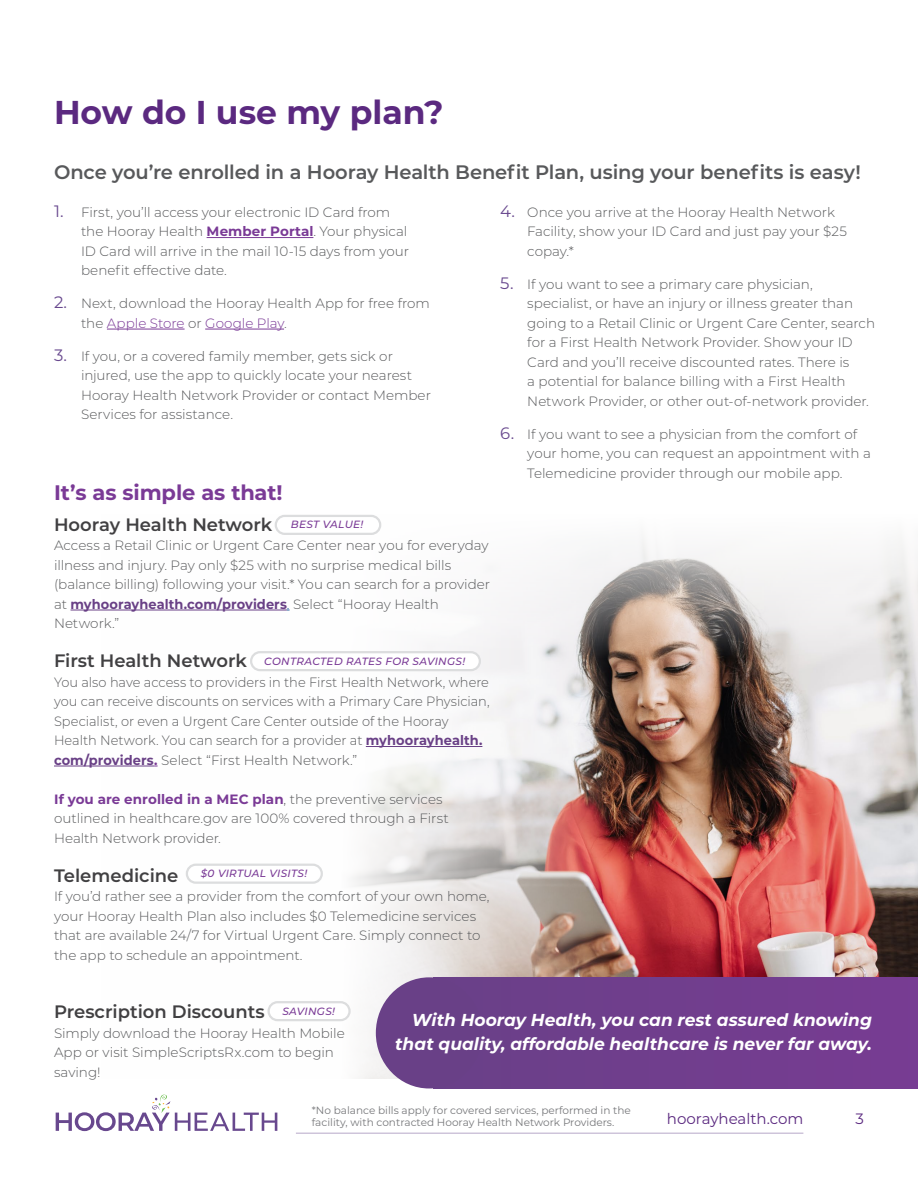
<style>
.page{position:relative;width:918px;height:1188px;background:#fff}
.page>*{position:absolute;margin:0;border:0;box-sizing:border-box;transform-origin:0 0}
.t1{font:700 33px "Montserrat";color:#5b2980}
.t2{font:700 21px "Montserrat";letter-spacing:-.005em;color:#7a3a96}
.t3{font:600 19.5px "Montserrat";letter-spacing:-.01em;color:#58595b}
.t4{font:600 18px "Montserrat";color:#414042}
.t5{font:italic 700 17.25px/24px "Montserrat";color:#fff;text-align:right}
.t6{font:15px "Montserrat";color:#5b2980}
.t7{font:300 13.5px/19.5px "Montserrat";color:#58595b}
.t8{font:300 13.5px/19.5px "Montserrat";color:#58595b;scale:.96 1}
.t9{font:10.5px/12.6px "Montserrat";color:#77787b}
.t10{font:italic 500 10.5px "Montserrat";letter-spacing:.03em;color:#7a3a96}
.s1{font-weight:400;font-size:16.5px;color:#68488e}
.s2{font-weight:700;color:#7a3a96}
.s3{color:#7a3a96}
.s4{font-weight:700;color:#694086}
.s5{color:#215e9e}
</style>
<div class="page">
<svg style="left:56px;top:1095px;width:221px;height:36px"></svg>
<hr style="left:296px;top:1132px;width:507px;height:2px;background:#cec4da">
<img style="left:102px;top:684px;width:816px;height:395px">
<svg style="left:70px;top:518px;width:848px;height:166px"></svg>
<hr style="left:71px;top:610px;width:216px;height:1px;background:#694086">
<hr style="left:366px;top:746px;width:116px;height:1px;background:#694086">
<hr style="left:54px;top:766px;width:100px;height:1px;background:#694086">
<hr style="left:207px;top:237px;width:106px;height:1px;background:#7a3a96">
<hr style="left:107px;top:329px;width:78px;height:1px;background:#7a3a96">
<hr style="left:205px;top:329px;width:79px;height:1px;background:#7a3a96">
<div style="left:434px;top:977px;width:484px;height:111px;background:#713e8d"></div>
<div style="left:376px;top:977px;width:106px;height:111px;background:#694087;border-radius:50%"></div>
<div style="left:276px;top:516px;width:104px;height:18px;background:#fff;border-radius:9px"></div>
<div style="left:275px;top:515px;width:106px;height:20px;border:2px solid #dcddde;border-radius:9px"></div>
<div style="left:251px;top:652px;width:229px;height:18px;background:#fff;border-radius:9px"></div>
<div style="left:250px;top:651px;width:231px;height:20px;border:2px solid #dcddde;border-radius:9px"></div>
<div style="left:187px;top:865px;width:135px;height:18px;background:#fff;border-radius:9px"></div>
<div style="left:186px;top:864px;width:137px;height:20px;border:2px solid #dcddde;border-radius:9px"></div>
<div style="left:269px;top:1002px;width:81px;height:18px;background:#fff;border-radius:9px"></div>
<div style="left:267px;top:1001px;width:84px;height:20px;border:2px solid #dcddde;border-radius:9px"></div>
<h1 class="t1" style="left:54px;top:89px;width:391px">How do I use my plan?</h1>
<h3 class="t3" style="left:54px;top:158px;width:808px">Once you’re enrolled in a Hooray Health Benefit Plan, using your benefits is easy!</h3>
<p class="t7" style="left:81px;top:202px;width:330px;text-indent:-27px"><span class="s1">1.</span> First, you’ll access your electronic ID Card from the Hooray Health <span class="s2">Member Portal</span>. Your physical ID Card will arrive in the mail 10-15 days from your benefit effective date.</p>
<p class="t7" style="left:81px;top:293px;width:350px;text-indent:-27px"><span class="s1">2.</span> Next, download the Hooray Health App for free from the <span class="s3">Apple Store</span> or <span class="s3">Google Play</span>.</p>
<p class="t7" style="left:81px;top:346px;width:352px;text-indent:-27px"><span class="s1">3.</span> If you, or a covered family member, gets sick or injured, use the app to quickly locate your nearest Hooray Health Network Provider or contact Member Services for assistance.</p>
<h2 class="t2" style="left:54px;top:477px;width:230px">It’s as simple as that!</h2>
<h3 class="t4" style="left:54px;top:512px;width:220px">Hooray Health Network</h3>
<p class="t7" style="left:54px;top:535px;width:438px">Access a Retail Clinic or Urgent Care Center near you for everyday illness and injury. Pay only $25 with no surprise medical bills (balance billing) following your visit.* You can search for a provider at <span class="s4">myhoorayhealth.com/providers</span><span class="s5">.</span> Select “Hooray Health Network.”</p>
<h3 class="t4" style="left:54px;top:648px;width:194px">First Health Network</h3>
<p class="t8" style="left:54px;top:672px;width:455px">You also have access to providers in the First Health Network, where you can receive discounts on services with a Primary Care Physician, Specialist, or even a Urgent Care Center outside of the Hooray Health Network. You can search for a provider at <span class="s4">myhoorayhealth. com/providers</span><span class="s2">.</span> Select “First Health Network.”</p>
<p class="t7" style="left:54px;top:789px;width:396px"><span class="s2">If you are enrolled in a MEC plan</span>, the preventive services outlined in healthcare.gov are 100% covered through a First<br>Health Network provider.</p>
<h3 class="t4" style="left:54px;top:863px;width:126px">Telemedicine</h3>
<p class="t7" style="left:54px;top:886px;width:437px">If you’d rather see a provider from the comfort of your own home, your Hooray Health Plan also includes $0 Telemedicine services that are available 24/7 for Virtual Urgent Care. Simply connect to the app to schedule an appointment.</p>
<p class="t10" style="left:291px;top:517px;width:74px">BEST VALUE!</p>
<p class="t10" style="left:264px;top:654px;width:202px">CONTRACTED RATES FOR SAVINGS!</p>
<p class="t10" style="left:201px;top:866px;width:108px">$0 VIRTUAL VISITS!</p>
<p class="t7" style="left:527px;top:202px;width:321px;text-indent:-27px"><span class="s1">4.</span> Once you arrive at the Hooray Health Network<br>Facility, show your ID Card and just pay your $25 copay.*</p>
<p class="t7" style="left:527px;top:274px;width:349px;text-indent:-27px"><span class="s1">5.</span> If you want to see a primary care physician, specialist, or have an injury or illness greater than going to a Retail Clinic or Urgent Care Center, search for a First Health Network Provider. Show your ID Card and you’ll receive discounted rates. There is<br>a potential for balance billing with a First Health Network Provider, or other out-of-network provider.</p>
<p class="t7" style="left:527px;top:424px;width:345px;text-indent:-27px"><span class="s1">6.</span> If you want to see a physician from the comfort of your home, you can request an appointment with a<br>Telemedicine provider through our mobile app.</p>
<h3 class="t4" style="left:54px;top:999px;width:212px">Prescription Discounts</h3>
<p class="t7" style="left:54px;top:1023px;width:292px">Simply download the Hooray Health Mobile<br>App or visit SimpleScriptsRx.com to begin saving!</p>
<p class="t10" style="left:282px;top:1004px;width:54px">SAVINGS!</p>
<p class="t5" style="left:395px;top:1007px;width:478px">With Hooray Health, you can rest assured knowing that quality, affordable healthcare is never far away.</p>
<p class="t9" style="left:312px;top:1103px;width:321px">*No balance bills apply for covered services, performed in the facility, with contracted Hooray Health Network Providers.</p>
<p class="t6" style="left:667px;top:1108px;width:138px">hoorayhealth.com</p>
<p class="t6" style="left:856px;top:1108px;width:10px">3</p>
</div>
